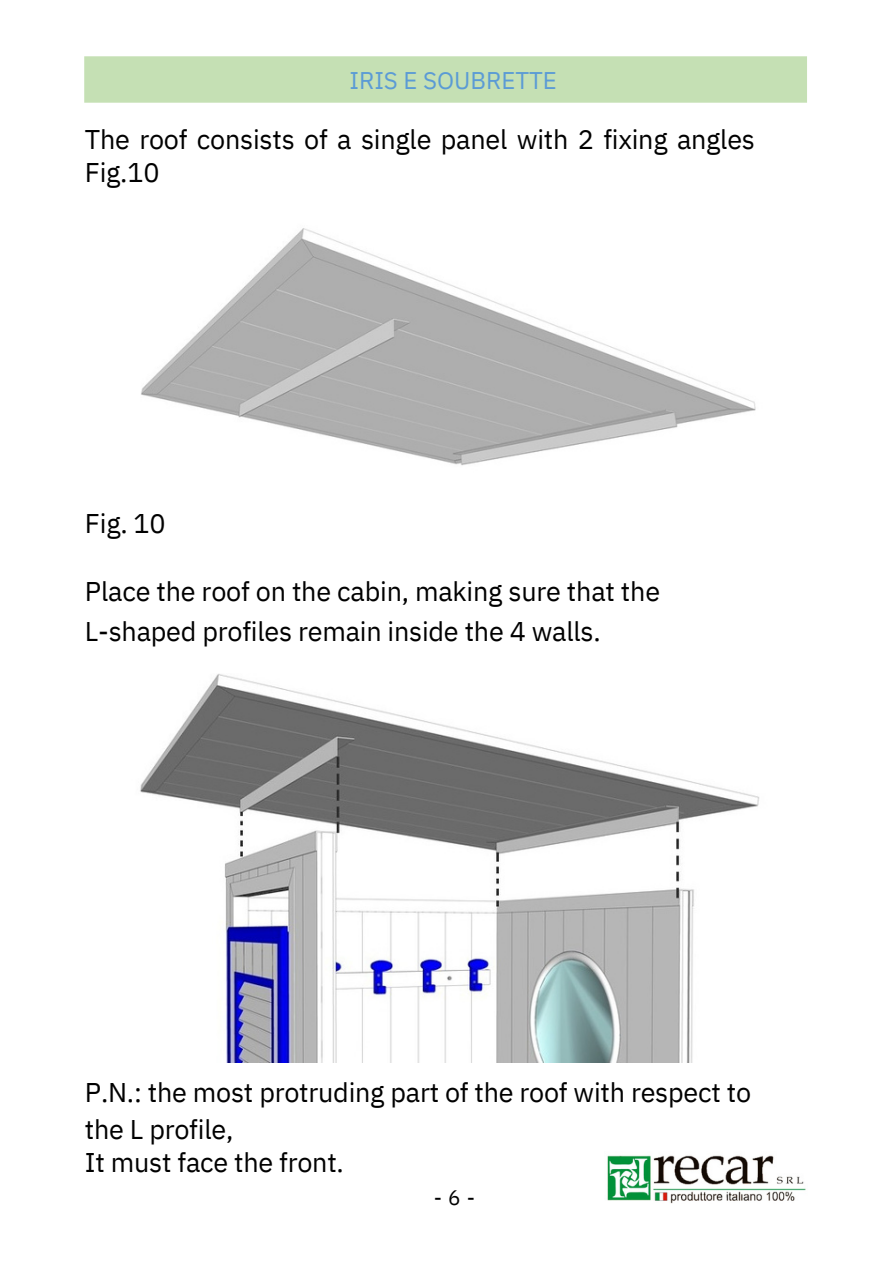
<style>
.page{position:relative;width:893px;height:1264px;background:#fff}
.page>*{position:absolute;margin:0;border:0;box-sizing:border-box;transform-origin:0 0}
.t1{font:27px/40.5px "IBM Plex Sans";letter-spacing:-.01em;color:#000}
.t2{font:24.15px "IBM Plex Sans";color:#5b9bd5}
.t3{font:20.85px "IBM Plex Sans";color:#000}
</style>
<div class="page">
<img style="left:607px;top:1155px;width:199px;height:48px">
<div style="left:84px;top:56px;width:723px;height:47px;background:#c5e0b4"></div>
<img style="left:141px;top:228px;width:615px;height:238px">
<img style="left:140px;top:674px;width:619px;height:388px">
<p class="t2" style="left:349px;top:64px;width:209px">IRIS E SOUBRETTE</p>
<p class="t1" style="left:85px;top:123px;width:671px;line-height:32.5px">The roof consists of a single panel with 2 fixing angles<br>Fig.10</p>
<p class="t1" style="left:85px;top:503px;width:82px">Fig. 10</p>
<p class="t1" style="left:85px;top:570px;width:576px">Place the roof on the cabin, making sure that the<br>L-shaped profiles remain inside the 4 walls.</p>
<p class="t1" style="left:85px;top:1073px;width:667px;line-height:37px">P.N.: the most protruding part of the roof with respect to the L profile,</p>
<p class="t1" style="left:85px;top:1141px;width:260px">It must face the front.</p>
<p class="t3" style="left:433px;top:1183px;width:43px">-6-</p>
</div>
